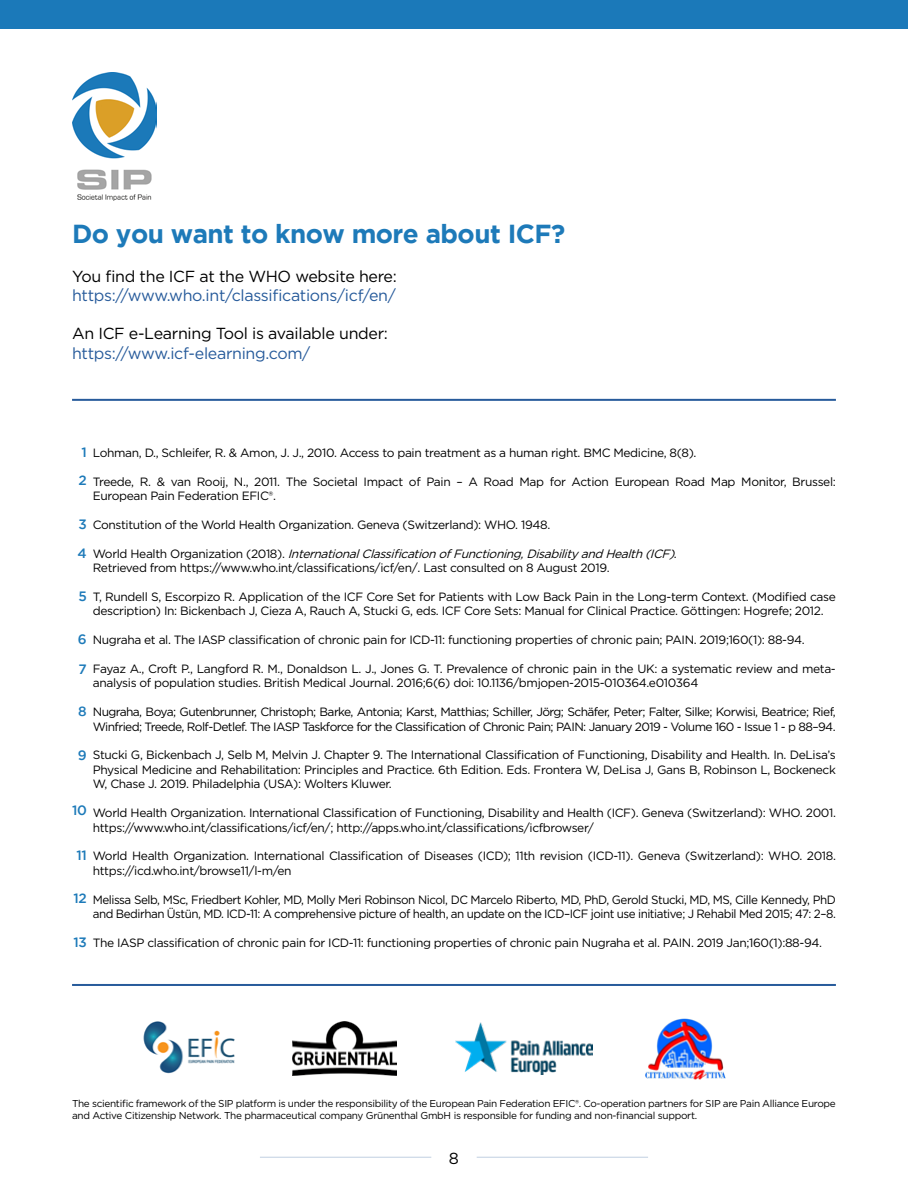
<style>
.page{position:relative;width:908px;height:1191px;background:#fff}
.page>*{position:absolute;margin:0;border:0;box-sizing:border-box;transform-origin:0 0}
.t1{font:700 26px "Gotham";letter-spacing:-.02em;color:#1d7ab9}
.t2{font:16px "Gotham";letter-spacing:-.02em;color:#275b9b}
.t3{font:16px "Gotham";letter-spacing:-.02em;color:#000}
.t4{font:500 13.6px/27.8px "Gotham";letter-spacing:-.03em;color:#1d7ab9}
.t5{font:12px/14.4px "Gotham";letter-spacing:-.03em;color:#000}
.t6{font:12px/14.4px "Gotham";letter-spacing:-.05em;color:#000}
.t7{font:10px/12px "Gotham";letter-spacing:-.03em;color:#000}
.s1{font-style:italic}
</style>
<div class="page">
<img style="left:143px;top:1021px;width:92px;height:53px">
<img style="left:455px;top:1022px;width:137px;height:52px">
<img style="left:645px;top:1018px;width:81px;height:61px">
<img style="left:72px;top:72px;width:84px;height:128px">
<img style="left:292px;top:1022px;width:104px;height:53px">
<hr style="left:72px;top:399px;width:763px;height:2px;background:#275b9b">
<hr style="left:72px;top:984px;width:763px;height:2px;background:#275b9b">
<div style="left:0;top:0;width:907px;height:29px;background:#1b79b9"></div>
<hr style="left:476px;top:1156px;width:171px;height:1px;background:#275b9b">
<hr style="left:260px;top:1156px;width:171px;height:1px;background:#275b9b">
<h1 class="t1" style="left:72px;top:219px;width:494px">Do you want to know more about ICF?</h1>
<h2 class="t3" style="left:72px;top:266px;width:326px">You find the ICF at the WHO website here:</h2>
<h2 class="t2" style="left:72px;top:285px;width:325px">https://www.who.int/classifications/icf/en/</h2>
<h2 class="t3" style="left:72px;top:323px;width:317px">An ICF e-Learning Tool is available under:</h2>
<h2 class="t2" style="left:72px;top:343px;width:240px">https://www.icf-elearning.com/</h2>
<p class="t4" style="left:78px;top:438px;width:10px">1<br>2</p>
<p class="t5" style="left:93px;top:445px;width:605px">Lohman, D., Schleifer, R. &amp; Amon, J. J., 2010. Access to pain treatment as a human right. BMC Medicine, 8(8).</p>
<p class="t5" style="left:93px;top:474px;width:744px">Treede, R. &amp; van Rooij, N., 2011. The Societal Impact of Pain – A Road Map for Action European Road Map Monitor, Brussel:<br>European Pain Federation EFIC®.</p>
<p class="t5" style="left:93px;top:517px;width:459px">Constitution of the World Health Organization. Geneva (Switzerland): WHO. 1948.</p>
<p class="t5" style="left:93px;top:546px;width:587px">W o r l d H e a l t h O r g a n i z a t i o n ( 2 0 1 8 ) . <span class="s1">InternationalClassificationofFunctioning,DisabilityandHealth(ICF)</span>.<br>Retrieved from https://www.who.int/classifications/icf/en/. Last consulted on 8 August 2019.</p>
<p class="t5" style="left:93px;top:589px;width:744px">T, Rundell S, Escorpizo R. Application of the ICF Core Set for Patients with Low Back Pain in the Long-term Context. (Modified case description) In: Bickenbach J, Cieza A, Rauch A, Stucki G, eds. ICF Core Sets: Manual for Clinical Practice. Göttingen: Hogrefe; 2012.</p>
<p class="t5" style="left:93px;top:632px;width:713px">Nugraha et al. The IASP classification of chronic pain for ICD-11: functioning properties of chronic pain; PAIN. 2019;160(1): 88-94.</p>
<p class="t5" style="left:93px;top:661px;width:744px">Fayaz A., Croft P., Langford R. M., Donaldson L. J., Jones G. T. Prevalence of chronic pain in the UK: a systematic review and meta&shy;analysis of population studies. British Medical Journal. 2016;6(6) doi: 10.1136/bmjopen-2015-010364.e010364</p>
<p class="t6" style="left:93px;top:704px;width:744px">Nugraha, Boya; Gutenbrunner, Christoph; Barke, Antonia; Karst, Matthias; Schiller, Jörg; Schäfer, Peter; Falter, Silke; Korwisi, Beatrice; Rief,<br>Winfried; Treede, Rolf-Detlef. The IASP Taskforce for the Classification of Chronic Pain; PAIN: January 2019 - Volume 160 - Issue 1 - p 88–94.</p>
<p class="t5" style="left:93px;top:747px;width:744px;text-align:justify">Stucki G, Bickenbach J, Selb M, Melvin J. Chapter 9. The International Classification of Functioning, Disability and Health. In. DeLisa’s Physical Medicine and Rehabilitation: Principles and Practice. 6th Edition. Eds. Frontera W, DeLisa J, Gans B, Robinson L, Bockeneck W, Chase J. 2019. Philadelphia (USA): Wolters Kluwer.</p>
<p class="t5" style="left:93px;top:805px;width:744px">World Health Organization. International Classification of Functioning, Disability and Health (ICF). Geneva (Switzerland): WHO. 2001. https://www.who.int/classifications/icf/en/; http://apps.who.int/classifications/icfbrowser/</p>
<p class="t5" style="left:93px;top:848px;width:744px">World Health Organization. International Classification of Diseases (ICD); 11th revision (ICD-11). Geneva (Switzerland): WHO. 2018. https://icd.who.int/browse11/l-m/en</p>
<p class="t5" style="left:93px;top:891px;width:744px">Melissa Selb, MSc, Friedbert Kohler, MD, Molly Meri Robinson Nicol, DC Marcelo Riberto, MD, PhD, Gerold Stucki, MD, MS, Cille Kennedy, PhD and Bedirhan Üstün, MD. ICD-11: A comprehensive picture of health, an update on the ICD–ICF joint use initiative; J Rehabil Med 2015; 47: 2–8.</p>
<p class="t5" style="left:93px;top:935px;width:730px">The IASP classification of chronic pain for ICD-11: functioning properties of chronic pain Nugraha et al. PAIN. 2019 Jan;160(1):88-94.</p>
<p class="t4" style="left:78px;top:510px;width:10px">3</p>
<p class="t4" style="left:78px;top:538px;width:11px">4</p>
<p class="t4" style="left:78px;top:582px;width:10px">5</p>
<p class="t4" style="left:78px;top:625px;width:10px">6</p>
<p class="t4" style="left:79px;top:655px;width:10px">7</p>
<p class="t4" style="left:78px;top:697px;width:10px">8</p>
<p class="t4" style="left:78px;top:741px;width:10px">9</p>
<p class="t4" style="left:72px;top:796px;width:16px">10</p>
<p class="t4" style="left:76px;top:841px;width:12px">11</p>
<p class="t4" style="left:74px;top:884px;width:15px">12</p>
<p class="t4" style="left:73px;top:928px;width:15px">13</p>
<p class="t7" style="left:72px;top:1097px;width:765px">The scientific framework of the SIP platform is under the responsibility of the European Pain Federation EFIC®. Co-operation partners for SIP are Pain Alliance Europe and Active Citizenship Network. The pharmaceutical company Grünenthal GmbH is responsible for funding and non-financial support.</p>
<h2 class="t3" style="left:449px;top:1148px;width:12px">8</h2>
</div>
